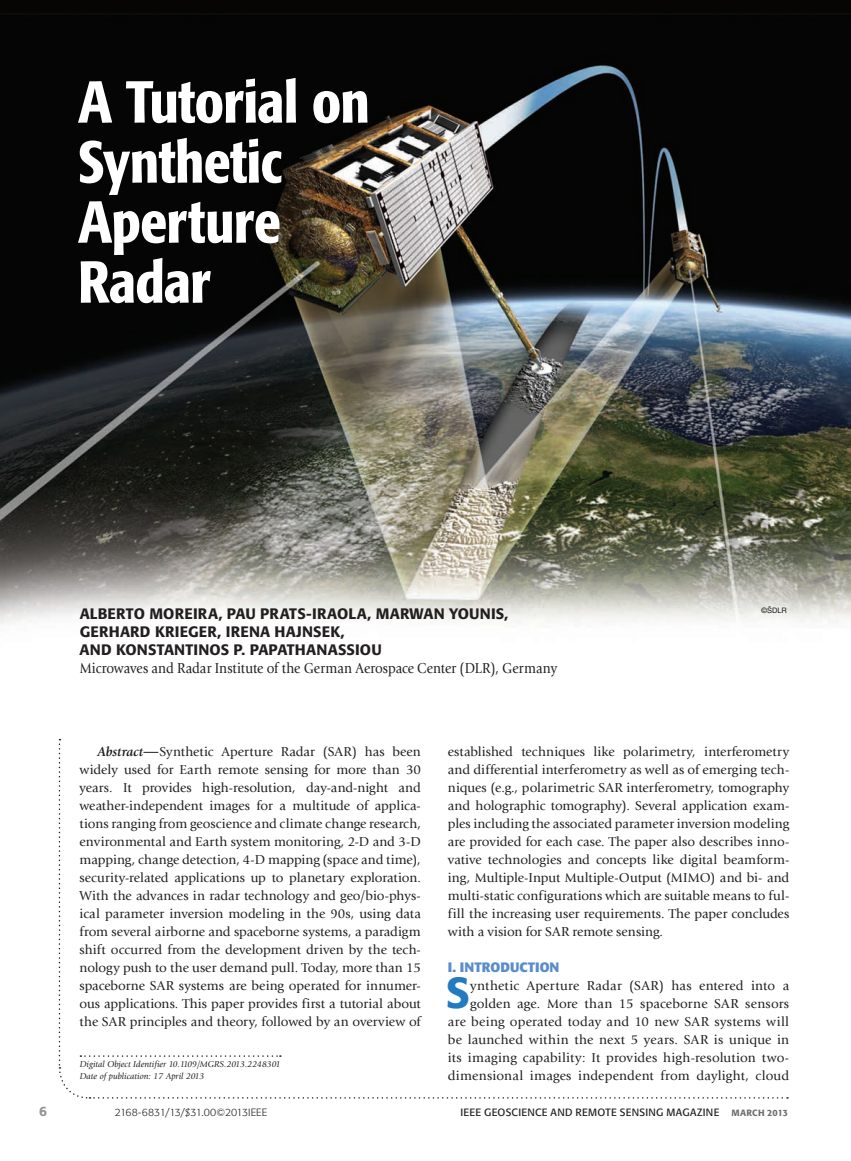
<style>
.page{position:relative;width:851px;height:1161px;background:#fff}
.page>*{position:absolute;margin:0;border:0;box-sizing:border-box;transform-origin:0 0}
.t1{font:500 condensed 58.5px/60px "Formata";letter-spacing:-.01em;color:#fff}
.t2{font:500 43.05px "Formata";color:#227bc0}
.t3{font:500 15px/18px "Formata";letter-spacing:.015em;color:#231f20}
.t4{font:15px "Giovanni Std";color:#231f20;scale:.9 1}
.t5{font:13.5px/18px "Giovanni Std";letter-spacing:.01em;color:#231f20;text-align:justify}
.t6{font:700 13.5px "Formata";letter-spacing:.005em;color:#5a8dc9}
.t7{font:500 13.5px "Formata";color:#939598}
.t8{font:10.5px "Formata";letter-spacing:.025em;color:#231f20}
.t9{font:300 10.5px "Formata";letter-spacing:-.005em;color:#231f20}
.t10{font:italic 9px/12px "Giovanni Std";color:#231f20}
.t11{font:7.5px "Helvetica LT Std";color:#231f20}
.s1{font-weight:700;font-style:italic}
.s2{font-size:16.5px}
.s3{font-weight:500;font-size:9px;color:#6c6d70}
</style>
<div class="page">
<img style="left:0;top:0;width:850px;height:624px">
<svg style="left:58px;top:739px;width:730px;height:360px"></svg>
<h1 class="t1" style="left:78px;top:72px;width:293px">A Tutorial on<br>Synthetic<br>Aperture<br>Radar</h1>
<p class="t3" style="left:80px;top:605px;width:430px">ALBERTO MOREIRA, PAU PRATS-IRAOLA, MARWAN YOUNIS,<br>GERHARD KRIEG ER, IRENA HAJNSEK,<br>AND KONSTANTINOS P. PAPATHANASS IOU</p>
<p class="t4" style="left:80px;top:660px;width:532px">Microwaves and Radar Institute of the German Aerospace Center (DLR), Germany</p>
<p class="t11" style="left:761px;top:606px;width:27px">©ŠDLR</p>
<p class="t5" style="left:79px;top:743px;width:343px;text-indent:18px"><span class="s1">Abstract</span><span class="s2">—</span>Synthetic Aperture Radar (SAR) has been widely used for Earth remote sensing for more than 30 years. It provides high-resolution, day-and-night and weather-independent images for a multitude of applica&shy;tions ranging from geoscience and climate change research, environmental and Earth system monitoring, 2-D and 3-D mapping, change detection, 4-D mapping (space and time), security-related applications up to planetary exploration.<br>With the advances in radar technology and geo/bio-phys&shy;ical parameter inversion modeling in the 90s, using data from several airborne and spaceborne systems, a paradigm shift occurred from the development driven by the tech&shy;nology push to the user demand pull. Today, more than 15 spaceborne SAR systems are being operated for innumer&shy;ous applications. This paper provides first a tutorial about the SAR principles and theory, followed by an overview of</p>
<p class="t5" style="left:448px;top:743px;width:343px">established techniques like polarimetry, interferometry and differential interferometry as well as of emerging tech&shy;niques (e.g., polarimetric SAR interferometry, tomography and holographic tomography). Several application exam&shy;ples including the associated parameter inversion modeling are provided for each case. The paper also describes inno&shy;vative technologies and concepts like digital beamform&shy;ing, Multiple-Input Multiple-Output (MIMO) and bi- and multi-static configurations which are suitable means to ful&shy;fill the increasing user requirements. The paper concludes with a vision for SAR remote sensing.</p>
<p class="t6" style="left:448px;top:959px;width:113px">I. INTRODUCTION</p>
<h2 class="t2" style="left:446px;top:966px;width:26px">S</h2>
<p class="t5" style="left:448px;top:977px;width:343px;text-align:right">ynthetic Aperture Radar (SAR) has entered into a golden age. More than 15 spaceborne SAR sensors<br>are being operated today and 10 new SAR systems will be launched within the next 5 years. SAR is unique in its imaging capability: It provides high-resolution two&shy;dimensional images independent from daylight, cloud</p>
<p class="t10" style="left:80px;top:1059px;width:202px">Digital Object Identifier 10.1109/MGRS.2013.2248301<br>Date of publication: 17 April 2013</p>
<p class="t7" style="left:39px;top:1103px;width:9px">6</p>
<p class="t9" style="left:115px;top:1106px;width:154px">2168-6831/13/$31.00©2013IEEE</p>
<p class="t8" style="left:460px;top:1106px;width:329px">IEEE GEOSCIENCE AND REMOTE SENSING MAGAZINE <span class="s3">MARCH 2013</span></p>
</div>
